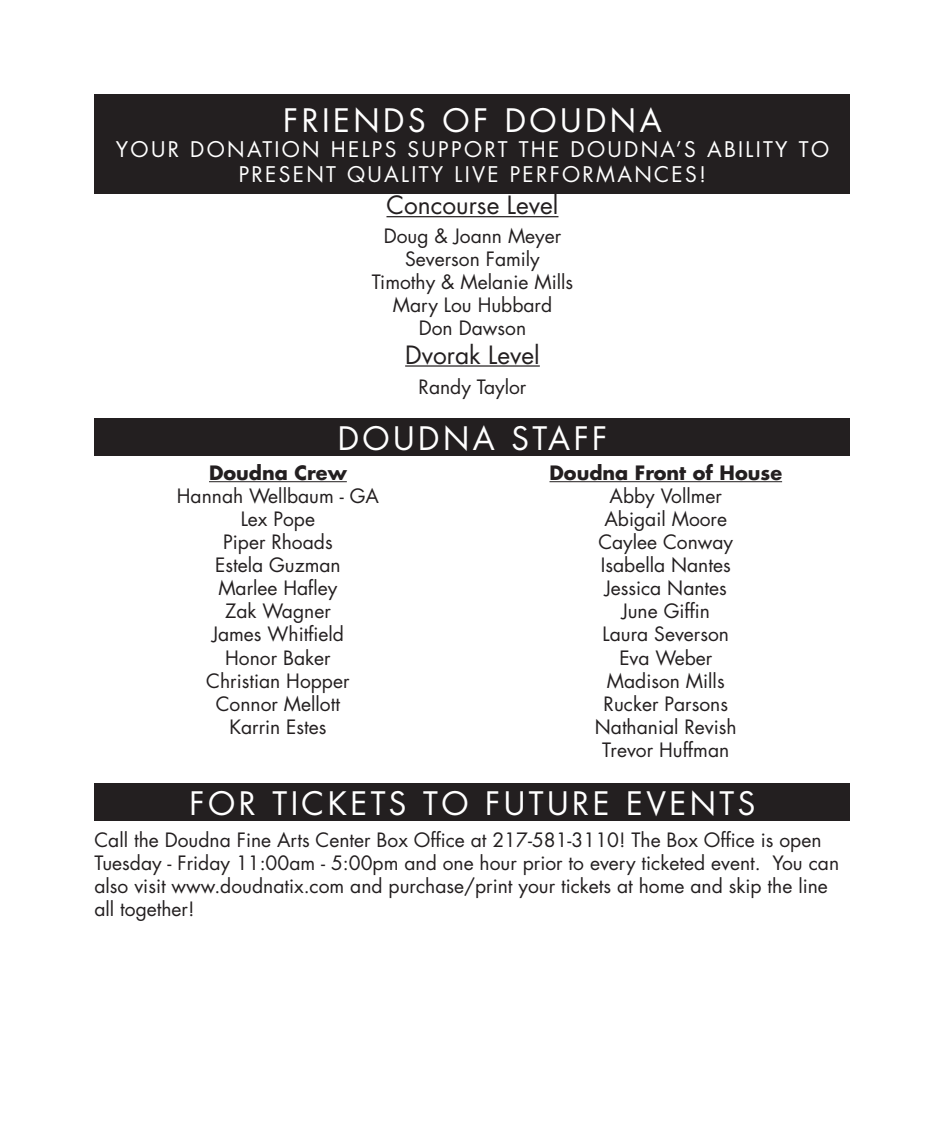
<style>
.page{position:relative;width:945px;height:1134px;background:#fff}
.page>*{position:absolute;margin:0;border:0;box-sizing:border-box;transform-origin:0 0}
.t1{font:31.5px "Futura Std";letter-spacing:.11em;color:#fff}
.t2{font:24.5px "Futura Std";color:#231f20}
.t3{font:21px/25.2px "Futura Std";letter-spacing:.11em;color:#fff;text-align:center}
.t4{font:19.25px/23.1px "Futura Std";color:#231f20}
.t5{font:700 19.25px "Futura Std";color:#231f20}
</style>
<div class="page">
<div style="left:94px;top:94px;width:756px;height:100px;background:#231f20"></div>
<hr style="left:386px;top:216px;width:173px;height:1px;background:#231f20">
<hr style="left:405px;top:365px;width:135px;height:2px;background:#231f20">
<div style="left:94px;top:418px;width:756px;height:38px;background:#231f20"></div>
<hr style="left:209px;top:481px;width:138px;height:1px;background:#231f20">
<hr style="left:549px;top:481px;width:233px;height:1px;background:#231f20">
<div style="left:94px;top:783px;width:756px;height:38px;background:#231f20"></div>
<p class="t1" style="left:283px;top:100px;width:380px">FRIENDS OF DOUDNA</p>
<p class="t3" style="left:116px;top:137px;width:715px">YOUR DONATION HELPS SUPPORT THE DOUDNA’S ABILITY TO<br>PRESENT QUALITY LIVE PERFORMANCES!</p>
<p class="t2" style="left:386px;top:190px;width:174px">Concourse Level</p>
<p class="t4" style="left:384px;top:224px;width:179px">Doug &amp; Joann Meyer</p>
<p class="t4" style="left:405px;top:247px;width:136px">Severson Family</p>
<p class="t4" style="left:372px;top:270px;width:203px">Timothy &amp; Melanie Mills</p>
<p class="t4" style="left:393px;top:294px;width:161px">Mary Lou Hubbard</p>
<p class="t4" style="left:419px;top:317px;width:109px">Don Dawson</p>
<p class="t2" style="left:405px;top:339px;width:136px">Dvorak Level</p>
<p class="t4" style="left:419px;top:376px;width:109px">Randy Taylor</p>
<p class="t1" style="left:338px;top:418px;width:271px">DOUDNA STAFF</p>
<p class="t5" style="left:209px;top:460px;width:139px">Doudna Crew</p>
<p class="t4" style="left:177px;top:484px;width:204px">Hannah Wellbaum - GA</p>
<p class="t4" style="left:241px;top:508px;width:76px">Lex Pope</p>
<p class="t4" style="left:223px;top:531px;width:111px">Piper Rhoads</p>
<p class="t4" style="left:215px;top:554px;width:127px">Estela Guzman</p>
<p class="t4" style="left:218px;top:577px;width:121px">Marlee Hafley</p>
<p class="t4" style="left:225px;top:600px;width:107px">Zak Wagner</p>
<p class="t4" style="left:212px;top:623px;width:133px">James Whitfield</p>
<p class="t4" style="left:225px;top:646px;width:107px">Honor Baker</p>
<p class="t4" style="left:206px;top:669px;width:145px">Christian Hopper</p>
<p class="t4" style="left:216px;top:692px;width:126px">Connor Mellott</p>
<p class="t4" style="left:229px;top:715px;width:99px">Karrin Estes</p>
<p class="t5" style="left:549px;top:460px;width:234px">Doudna Front of House</p>
<p class="t4" style="left:610px;top:484px;width:114px">Abby Vollmer</p>
<p class="t4" style="left:605px;top:508px;width:124px">Abigail Moore</p>
<p class="t4" style="left:598px;top:531px;width:136px">Caylee Conway</p>
<p class="t4" style="left:601px;top:554px;width:131px">Isabella Nantes</p>
<p class="t4" style="left:605px;top:577px;width:124px">Jessica Nantes</p>
<p class="t4" style="left:622px;top:600px;width:90px">June Giffin</p>
<p class="t4" style="left:603px;top:623px;width:128px">Laura Severson</p>
<p class="t4" style="left:619px;top:646px;width:94px">Eva Weber</p>
<p class="t4" style="left:607px;top:669px;width:119px">Madison Mills</p>
<p class="t4" style="left:604px;top:692px;width:126px">Rucker Parsons</p>
<p class="t4" style="left:595px;top:715px;width:143px">Nathanial Revish</p>
<p class="t4" style="left:602px;top:739px;width:129px">Trevor Huffman</p>
<p class="t1" style="left:190px;top:783px;width:567px">FOR TICKETS TO FUTURE EVENTS</p>
<p class="t4" style="left:94px;top:828px;width:746px">Call the Doudna Fine Arts Center Box Office at 217-581-3110! The Box Office is open Tuesday - Friday 11:00am - 5:00pm and one hour prior to every ticketed event. You can also visit www.doudnatix.com and purchase/print your tickets at home and skip the line all together!</p>
</div>
